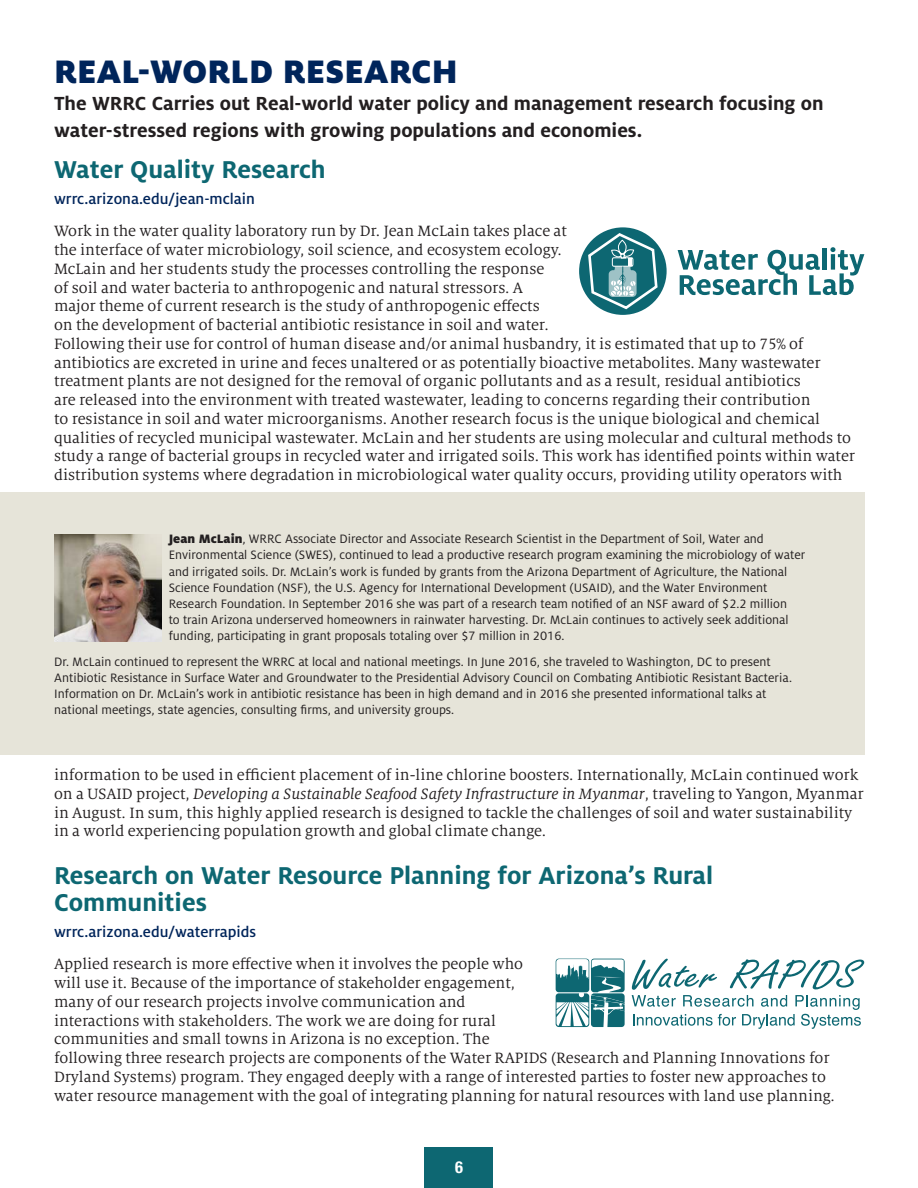
<style>
.page{position:relative;width:918px;height:1188px;background:#fff}
.page>*{position:absolute;margin:0;border:0;box-sizing:border-box;transform-origin:0 0}
.Section_Heading_2{font:900 36px "Milo OT";letter-spacing:.01em;color:#00255b}
.Project_Headings{font:700 27px/27px "Milo OT";color:#0d6772}
.t1{font:700 21px/27px "Milo OT";color:#231f20}
.Body_Text{font:16.5px/18.8px "Milo Serif OT";color:#231f20}
.Body_Text_Special{font:16.5px/18.8px "Milo Serif OT";color:#231f20}
.url{font:500 16.5px "Milo OT";color:#00255b}
.t2{font:700 condensed 16.5px "Helvetica Neue LT Std";color:#fff}
.Sidebar_Body{font:13.5px/16.2px "Milo OT";color:#231f20}
.s1{font-weight:900}
.s2{font-style:italic}
</style>
<div class="page">
<div style="left:0;top:492px;width:864px;height:263px;background:#e6e4d9"></div>
<img style="left:54px;top:534px;width:108px;height:108px">
<svg style="left:678px;top:247px;width:186px;height:48px"></svg>
<svg style="left:578px;top:226px;width:90px;height:90px"></svg>
<div style="left:576px;top:225px;width:93px;height:93px;border:3px solid #fff;border-radius:50%"></div>
<svg style="left:587px;top:231px;width:73px;height:80px"></svg>
<svg style="left:556px;top:959px;width:69px;height:68px"></svg>
<svg style="left:632px;top:959px;width:232px;height:70px"></svg>
<div style="left:425px;top:1147px;width:68px;height:41px;background:#0d6772"></div>
<p class="Section_Heading_2" style="left:54px;top:51px;width:405px">REAL-WORLD RESEARCH</p>
<p class="t1" style="left:54px;top:90px;width:771px">The WRRC Carries out Real-world water policy and management research focusing on water-stressed regions with growing populations and economies.</p>
<p class="Project_Headings" style="left:54px;top:156px;width:273px">Water Quality Research</p>
<p class="url" style="left:54px;top:190px;width:202px">wrrc.arizona.edu/jean-mclain</p>
<p class="Body_Text" style="left:54px;top:222px;width:803px">Work in the water quality laboratory run by Dr. Jean McLain takes place at<br>the interface of water microbiology, soil science, and ecosystem ecology.<br>McLain and her students study the processes controlling the response<br>of soil and water bacteria to anthropogenic and natural stressors. A<br>major theme of current research is the study of anthropogenic effects<br>on the development of bacterial antibiotic resistance in soil and water.<br>Following their use for control of human disease and/or animal husbandry, it is estimated that up to 75% of antibiotics are excreted in urine and feces unaltered or as potentially bioactive metabolites. Many wastewater treatment plants are not designed for the removal of organic pollutants and as a result, residual antibiotics<br>are released into the environment with treated wastewater, leading to concerns regarding their contribution<br>to resistance in soil and water microorganisms. Another research focus is the unique biological and chemical qualities of recycled municipal wastewater. McLain and her students are using molecular and cultural methods to study a range of bacterial groups in recycled water and irrigated soils. This work has identified points within water distribution systems where degradation in microbiological water quality occurs, providing utility operators with</p>
<p class="Sidebar_Body" style="left:169px;top:531px;width:638px"><span class="s1">Jean McLain</span>, WRRC Associate Director and Associate Research Scientist in the Department of Soil, Water and Environmental Science (SWES), continued to lead a productive research program examining the microbiology of water and irrigated soils. Dr. McLain’s work is funded by grants from the Arizona Department of Agriculture, the National Science Foundation (NSF), the U.S. Agency for International Development (USAID), and the Water Environment Research Foundation. In September 2016 she was part of a research team notified of an NSF award of $2.2 million<br>to train Arizona underserved homeowners in rainwater harvesting. Dr. McLain continues to actively seek additional funding, participating in grant proposals totaling over $7 million in 2016.</p>
<p class="Sidebar_Body" style="left:54px;top:653px;width:739px">Dr. McLain continued to represent the WRRC at local and national meetings. In June 2016, she traveled to Washington, DC to present Antibiotic Resistance in Surface Water and Groundwater to the Presidential Advisory Council on Combating Antibiotic Resistant Bacteria.<br>Information on Dr. McLain’s work in antibiotic resistance has been in high demand and in 2016 she presented informational talks at national meetings, state agencies, consulting firms, and university groups.</p>
<p class="Body_Text" style="left:54px;top:766px;width:811px">information to be used in efficient placement of in-line chlorine boosters. Internationally, McLain continued work on a USAID project, <span class="s2">Developing a Sustainable Seafood Safety Infrastructure in Myanmar</span>, traveling to Yangon, Myanmar in August. In sum, this highly applied research is designed to tackle the challenges of soil and water sustainability in a world experiencing population growth and global climate change.</p>
<p class="Project_Headings" style="left:54px;top:862px;width:661px">Research on Water Resource Planning for Arizona’s Rural<br>Communities</p>
<p class="url" style="left:54px;top:923px;width:204px">wrrc.arizona.edu/waterrapids</p>
<p class="Body_Text_Special" style="left:54px;top:955px;width:782px">Applied research is more effective when it involves the people who<br>will use it. Because of the importance of stakeholder engagement,<br>many of our research projects involve communication and<br>interactions with stakeholders. The work we are doing for rural<br>communities and small towns in Arizona is no exception. The<br>following three research projects are components of the Water RAPIDS (Research and Planning Innovations for Dryland Systems) program. They engaged deeply with a range of interested parties to foster new approaches to water resource management with the goal of integrating planning for natural resources with land use planning.</p>
<p class="t2" style="left:455px;top:1157px;width:9px">6</p>
</div>
